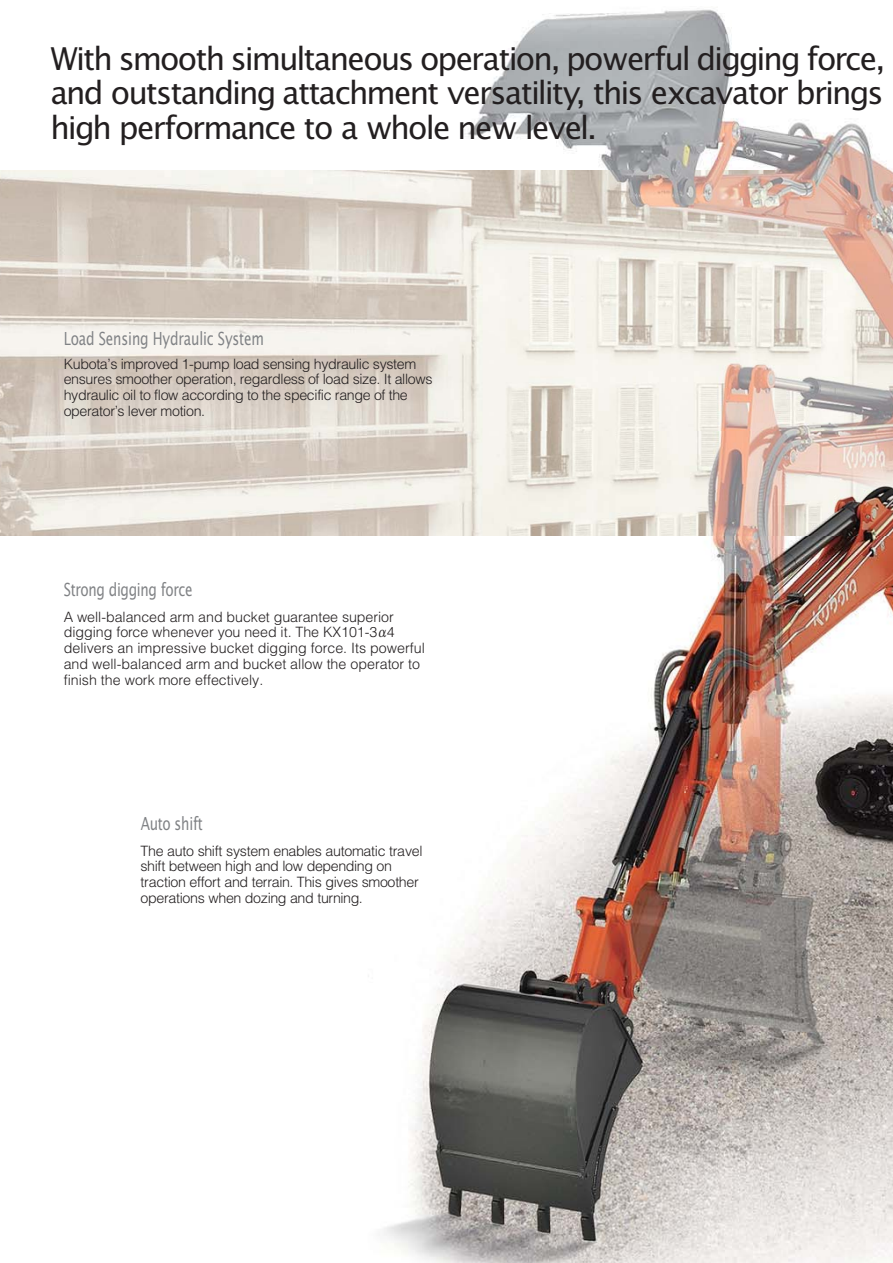
<style>
.page{position:relative;width:893px;height:1263px;background:#fff}
.page>*{position:absolute;margin:0;border:0;box-sizing:border-box;transform-origin:0 0}
.t1{font:31.5px/34.5px "Lucida Sans";letter-spacing:-.06em;color:#231f20;text-align:justify}
.t2{font:18px "Lucida Sans";letter-spacing:-.015em;color:#808285;scale:.75 1}
.t3{font:300 14.25px/15.8px "Helvetica";letter-spacing:-.025em;color:#231f20}
.t4{font:300 14.25px/15.8px "Helvetica";color:#231f20}
.s1{font-family:"Koz Min Pro Regular 90 msp RKSJ H";font-weight:400}
</style>
<div class="page">
<img style="left:0;top:170px;width:368px;height:366px">
<img style="left:368px;top:9px;width:525px;height:1254px">
<h1 class="t1" style="left:50px;top:43px;width:836px">With smooth simultaneous operation, powerful digging force, and outstanding attachment versatility, this excavator brings high performance to a whole new level.</h1>
<p class="t2" style="left:64px;top:332px;width:269px">Load Sensing Hydraulic System</p>
<p class="t3" style="left:64px;top:357px;width:370px">Kubota’s improved 1-pump load sensing hydraulic system ensures smoother operation, regardless of load size. It allows hydraulic oil to flow according to the specific range of the operator’s lever motion.</p>
<p class="t2" style="left:64px;top:583px;width:173px">Strong digging force</p>
<p class="t4" style="left:64px;top:610px;width:363px">A well-balanced arm and bucket guarantee superior digging force whenever you need it. The KX101-3<span class="s1">α</span>4 delivers an impressive bucket digging force. Its powerful and well-balanced arm and bucket allow the operator to finish the work more effectively.</p>
<p class="t2" style="left:141px;top:816px;width:84px">Auto shift</p>
<p class="t3" style="left:141px;top:844px;width:283px">The auto shift system enables automatic travel shift between high and low depending on traction effort and terrain. This gives smoother operations when dozing and turning.</p>
</div>
